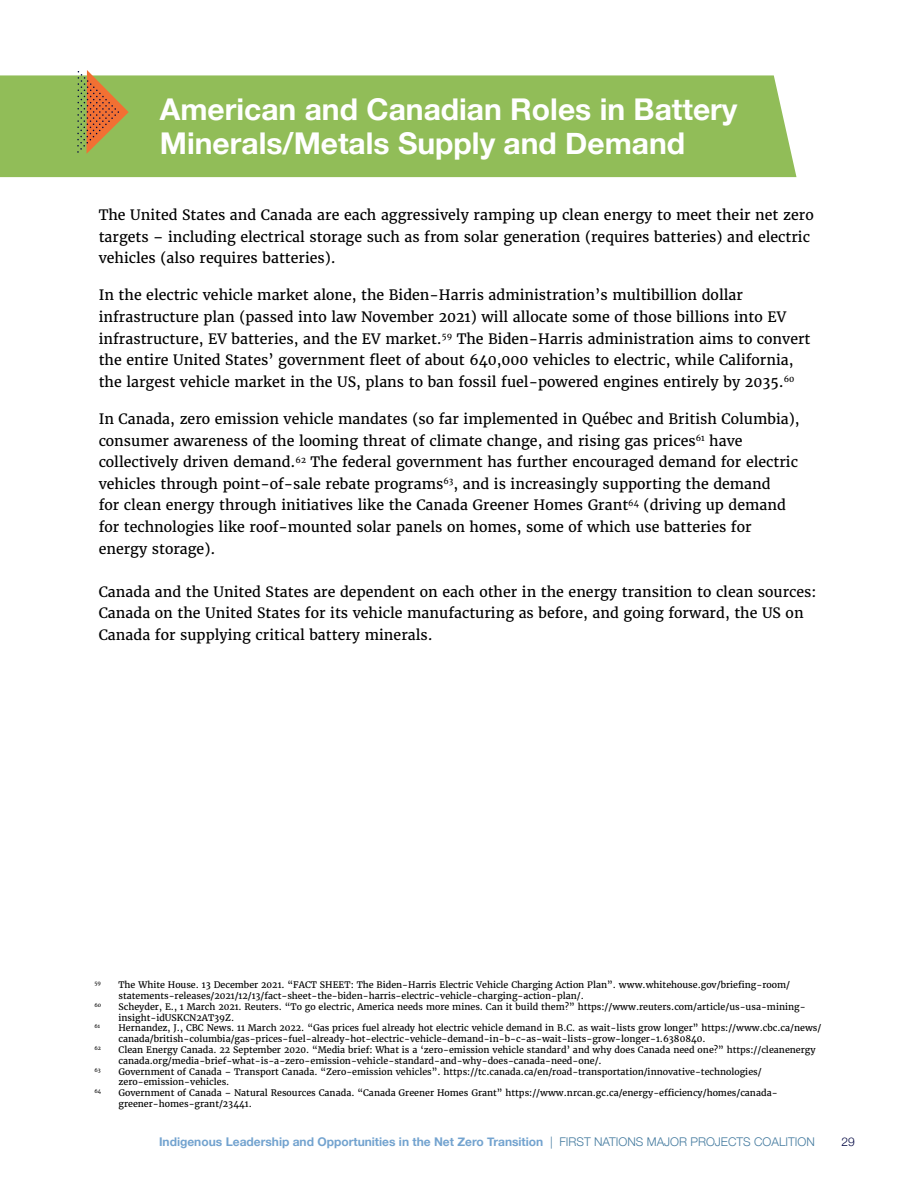
<style>
.page{position:relative;width:918px;height:1188px;background:#fff}
.page>*{position:absolute;margin:0;border:0;box-sizing:border-box;transform-origin:0 0}
.t1{font:700 30px/34.5px "Helvetica Neue";color:#fff}
.t2{font:14.25px/21.6px "Merriweather";color:#000}
.t3{font:700 12px "Helvetica Neue";color:#73a3cf}
.t4{font:300 12px "Helvetica Neue";color:#000641}
.t5{font:9px/10.8px "Merriweather";color:#000}
.t6{font:5.25px "Merriweather";color:#000}
.s1{font-weight:300;color:#457b9f}
</style>
<div class="page">
<div style="left:0;top:75px;width:796px;height:102px;background:#91bd58"></div>
<svg style="left:77px;top:70px;width:52px;height:84px;background:#b59c53"></svg>
<h1 class="t1" style="left:160px;top:93px;width:579px">American and Canadian Roles in Battery<br>Minerals/Metals Supply and Demand</h1>
<p class="t2" style="left:99px;top:204px;width:717px">The United States and Canada are each aggressively ramping up clean energy to meet their net zero targets – including electrical storage such as from solar generation (requires batteries) and electric vehicles (also requires batteries).</p>
<p class="t2" style="left:99px;top:285px;width:713px">In the electric vehicle market alone, the Biden-Harris administration’s multibillion dollar infrastructure plan (passed into law November 2021) will allocate some of those billions into EV infrastructure, EV batteries, and the EV market.<sup>59</sup> The Biden-Harris administration aims to convert the entire United States’ government fleet of about 640,000 vehicles to electric, while California, the largest vehicle market in the US, plans to ban fossil fuel-powered engines entirely by 2035.<sup>60</sup></p>
<p class="t2" style="left:99px;top:408px;width:703px">In Canada, zero emission vehicle mandates (so far implemented in Québec and British Columbia), consumer awareness of the looming threat of climate change, and rising gas prices<sup>61</sup> have collectively driven demand.<sup>62</sup> The federal government has further encouraged demand for electric vehicles through point-of-sale rebate programs<sup>63</sup>, and is increasingly supporting the demand<br>for clean energy through initiatives like the Canada Greener Homes Grant<sup>64</sup> (driving up demand for technologies like roof-mounted solar panels on homes, some of which use batteries for energy storage).</p>
<p class="t2" style="left:99px;top:581px;width:719px">Canada and the United States are dependent on each other in the energy transition to clean sources:<br>Canada on the United States for its vehicle manufacturing as before, and going forward, the US on<br>Canada for supplying critical battery minerals.</p>
<p class="t6" style="left:94px;top:980px;width:8px">59</p>
<p class="t5" style="left:118px;top:980px;width:673px">The White House. 13 December 2021. “FACT SHEET: The Biden-Harris Electric Vehicle Charging Action Plan”. www.whitehouse.gov/briefing-room/ statements-releases/2021/12/13/fact-sheet-the-biden-harris-electric-vehicle-charging-action-plan/.</p>
<p class="t6" style="left:94px;top:1002px;width:8px">60</p>
<p class="t5" style="left:118px;top:1001px;width:689px">Scheyder, E., 1 March 2021. Reuters. “To go electric, America needs more mines. Can it build them?” https://www.reuters.com/article/us-usa-mining&shy;insight-idUSKCN2AT39Z.</p>
<p class="t6" style="left:94px;top:1023px;width:7px">61</p>
<p class="t5" style="left:118px;top:1023px;width:704px">Hernandez, J., CBC News. 11 March 2022. “Gas prices fuel already hot electric vehicle demand in B.C. as wait-lists grow longer” https://www.cbc.ca/news/ canada/british-columbia/gas-prices-fuel-already-hot-electric-vehicle-demand-in-b-c-as-wait-lists-grow-longer-1.6380840.</p>
<p class="t6" style="left:94px;top:1045px;width:8px">62</p>
<p class="t5" style="left:118px;top:1044px;width:699px">Clean Energy Canada. 22 September 2020. “Media brief: What is a ‘zero-emission vehicle standard’ and why does Canada need one?” https://cleanenergy canada.org/media-brief-what-is-a-zero-emission-vehicle-standard-and-why-does-canada-need-one/.</p>
<p class="t6" style="left:94px;top:1066px;width:8px">63</p>
<p class="t5" style="left:118px;top:1066px;width:645px">Government of Canada – Transport Canada. “Zero-emission vehicles”. https://tc.canada.ca/en/road-transportation/innovative-technologies/ zero-emission-vehicles.</p>
<p class="t6" style="left:94px;top:1088px;width:8px">64</p>
<p class="t5" style="left:118px;top:1088px;width:661px">Government of Canada – Natural Resources Canada. “Canada Greener Homes Grant” https://www.nrcan.gc.ca/energy-efficiency/homes/canada&shy;greener-homes-grant/23441.</p>
<p class="t3" style="left:159px;top:1132px;width:657px">Indigenous Leadership and Opportunities in the Net Zero Transition <span class="s1">| FIRST NATIONS MAJOR PROJECTS COALITION</span></p>
<p class="t4" style="left:841px;top:1132px;width:15px">29</p>
</div>
